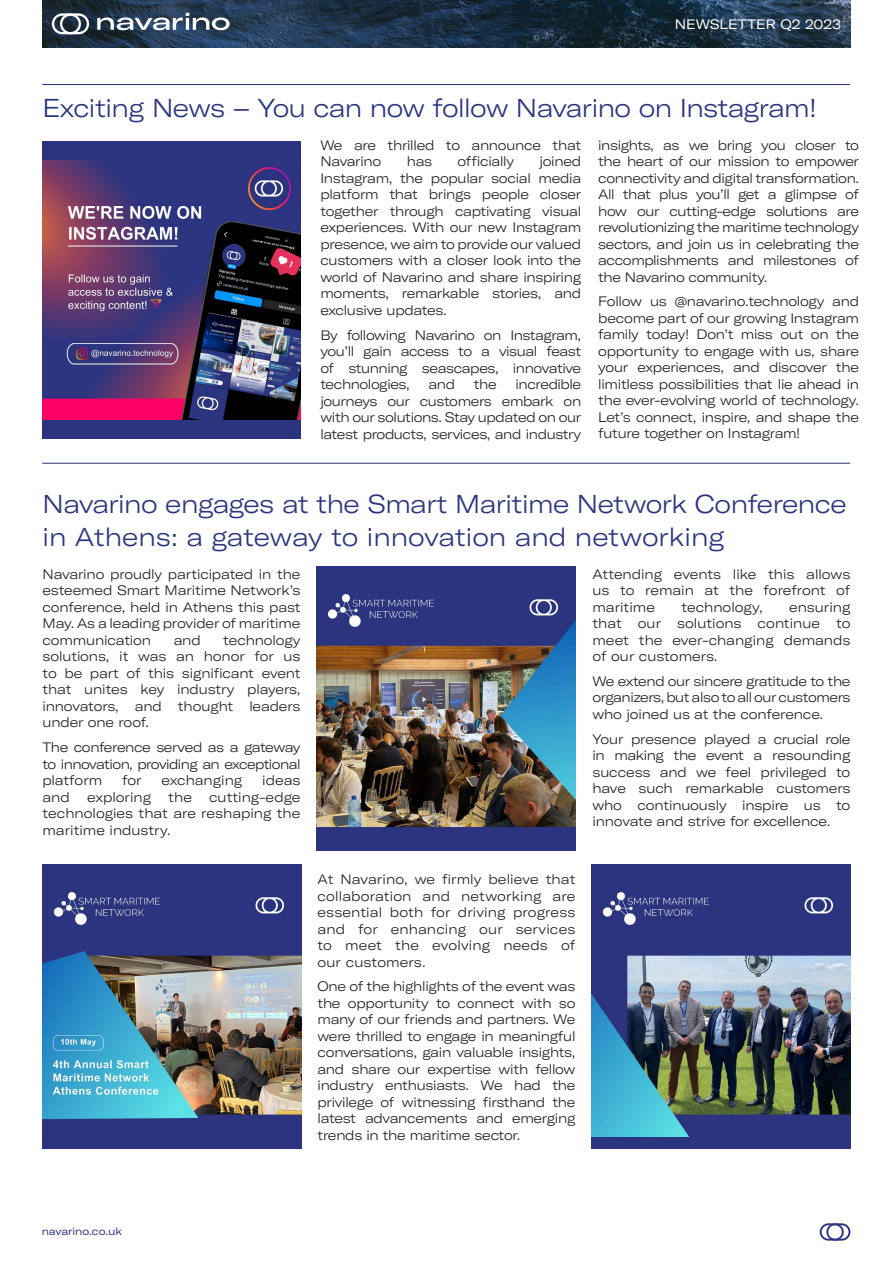
<style>
.page{position:relative;width:893px;height:1263px;background:#fff}
.page>*{position:absolute;margin:0;border:0;box-sizing:border-box;transform-origin:0 0}
.t1{font:300 expanded 25.5px/33px "GT America LG";letter-spacing:-.02em;color:#2b357f}
.t2{font:300 expanded 13.5px/16.5px "GT America LG";letter-spacing:-.02em;color:#231f20;text-align:justify}
.t3{font:300 expanded 13.5px "GT America LG";color:#231f20}
.t4{font:expanded 13.5px "GT America LG";color:#fff}
.t5{font:expanded 10.5px "GT America LG";color:#2b357f}
</style>
<div class="page">
<img style="left:43px;top:0;width:807px;height:47px">
<svg style="left:52px;top:13px;width:37px;height:21px"></svg>
<svg style="left:97px;top:13px;width:133px;height:17px"></svg>
<svg style="left:820px;top:1223px;width:30px;height:17px"></svg>
<hr style="left:42px;top:84px;width:808px;height:1px;background:#2b357f">
<div style="left:43px;top:142px;width:258px;height:297px;background:#2b357f"></div>
<img style="left:43px;top:161px;width:258px;height:258px">
<hr style="left:42px;top:463px;width:808px;height:1px;background:#2b357f">
<div style="left:591px;top:864px;width:259px;height:285px;background:#2b357f"></div>
<img style="left:591px;top:891px;width:259px;height:245px">
<div style="left:316px;top:566px;width:259px;height:285px;background:#2b357f"></div>
<img style="left:316px;top:593px;width:259px;height:235px">
<div style="left:43px;top:864px;width:259px;height:285px;background:#2b357f"></div>
<img style="left:43px;top:891px;width:259px;height:229px">
<p class="t4" style="left:675px;top:16px;width:168px">NEWSLETTER Q2 2023</p>
<h1 class="t1" style="left:43px;top:91px;width:776px">Exciting News – You can now follow Navarino on Instagram!</h1>
<p class="t2" style="left:320px;top:137px;width:262px">We are thrilled to announce that<br>Navarino</p>
<p class="t2" style="left:407px;top:153px;width:27px">has</p>
<p class="t2" style="left:458px;top:153px;width:58px">officially</p>
<p class="t2" style="left:320px;top:153px;width:262px;text-indent:219px">joined Instagram, the popular social media platform that brings people closer together through captivating visual experiences. With our new Instagram presence, we aim to provide our valued customers with a closer look into the world of Navarino and share inspiring moments, remarkable stories, and exclusive updates.</p>
<p class="t2" style="left:320px;top:327px;width:262px">By following Navarino on Instagram, you’ll gain access to a visual feast of stunning seascapes, innovative technologies,</p>
<p class="t2" style="left:320px;top:376px;width:262px;text-indent:195px">incredible journeys our customers embark on with our solutions. Stay updated on our latest products, services, and industry</p>
<p class="t2" style="left:429px;top:376px;width:28px">and</p>
<p class="t2" style="left:474px;top:376px;width:24px">the</p>
<p class="t2" style="left:598px;top:137px;width:262px">insights, as we bring you closer to the heart of our mission to empower connectivity and digital transformation.<br>All that plus you’ll get a glimpse of how our cutting-edge solutions are revolutionizing the maritime technology sectors, and join us in celebrating the accomplishments and milestones of the Navarino community.</p>
<p class="t2" style="left:598px;top:293px;width:262px">Follow us @navarino.technology and become part of our growing Instagram family today! Don’t miss out on the opportunity to engage with us, share your experiences, and discover the limitless possibilities that lie ahead in the ever-evolving world of technology.<br>Let’s connect, inspire, and shape the future together on Instagram!</p>
<h1 class="t1" style="left:43px;top:487px;width:806px">Navarino engages at the Smart Maritime Network Conference in Athens: a gateway to innovation and networking</h1>
<p class="t2" style="left:43px;top:566px;width:259px">Navarino proudly participated in the esteemed Smart Maritime Network’s conference, held in Athens this past May. As a leading provider of maritime communication</p>
<p class="t2" style="left:592px;top:566px;width:259px">Attending events like this allows us to remain at the forefront of maritime</p>
<p class="t3" style="left:681px;top:599px;width:83px">technology,</p>
<p class="t2" style="left:592px;top:599px;width:259px;text-indent:197px">ensuring that our solutions continue to meet the ever-changing demands of our customers.</p>
<p class="t2" style="left:592px;top:673px;width:259px">We extend our sincere gratitude to the organizers, but also to all our customers who joined us at the conference.</p>
<p class="t2" style="left:592px;top:731px;width:259px">Your presence played a crucial role in making the event a resounding success and we feel privileged to have such remarkable customers who continuously inspire us to innovate and strive for excellence.</p>
<p class="t2" style="left:43px;top:632px;width:259px;text-indent:181px">technology solutions, it was an honor for us to be part of this significant event that unites key industry players, innovators, and thought leaders under one roof.</p>
<p class="t2" style="left:43px;top:739px;width:259px">The conference served as a gateway to innovation, providing an exceptional platform</p>
<p class="t2" style="left:174px;top:632px;width:29px">and</p>
<p class="t2" style="left:122px;top:772px;width:21px">for</p>
<p class="t3" style="left:161px;top:772px;width:82px">exchanging</p>
<p class="t2" style="left:262px;top:772px;width:40px">ideas</p>
<p class="t2" style="left:43px;top:788px;width:259px;text-indent:167px">cutting-edge technologies that are reshaping the maritime industry.</p>
<p class="t2" style="left:43px;top:788px;width:29px">and</p>
<p class="t3" style="left:87px;top:789px;width:66px">exploring</p>
<p class="t2" style="left:168px;top:788px;width:25px">the</p>
<p class="t5" style="left:42px;top:1225px;width:82px">navarino.co.uk</p>
<p class="t2" style="left:317px;top:871px;width:259px">At Navarino, we firmly believe that collaboration and networking are essential both for driving progress and for enhancing our services to meet the evolving needs of our customers.</p>
<p class="t2" style="left:317px;top:978px;width:259px">One of the highlights of the event was the opportunity to connect with so many of our friends and partners. We were thrilled to engage in meaningful conversations, gain valuable insights, and share our expertise with fellow industry enthusiasts. We had the privilege of witnessing firsthand the latest advancements and emerging trends in the maritime sector.</p>
</div>
